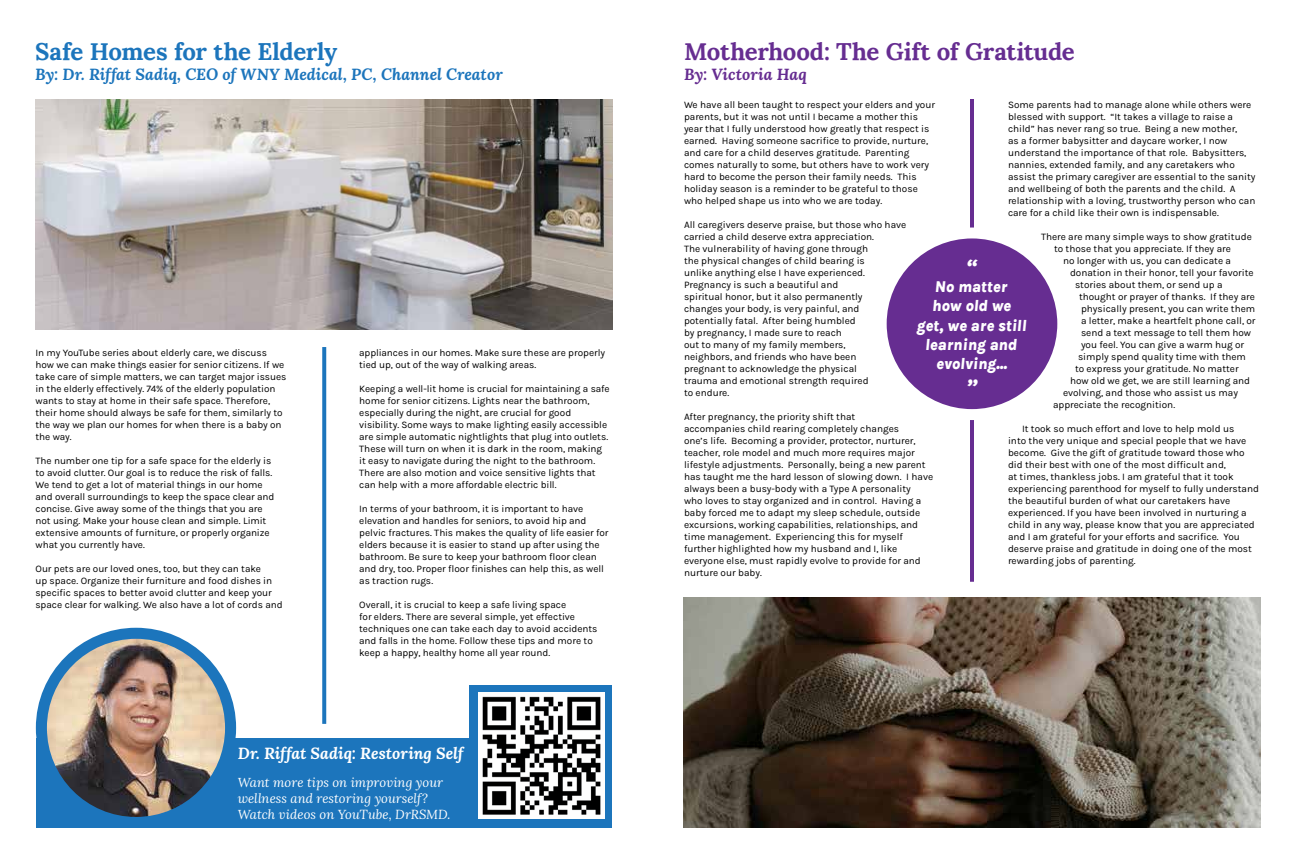
<style>
.page{position:relative;width:1296px;height:864px;background:#fff}
.page>*{position:absolute;margin:0;border:0;box-sizing:border-box;transform-origin:0 0}
.t1{font:700 24px "Lora";letter-spacing:-.015em;color:#662d91}
.t2{font:700 24px "Lora";letter-spacing:-.015em;color:#1c75bc}
.t3{font:italic 800 20px "Karla";color:#fff}
.t4{font:italic 800 16px/19.2px "Karla";color:#fff;text-align:center}
.t5{font:italic 700 16px "Lora";color:#1c75bc}
.t6{font:italic 700 16px "Lora";color:#fff}
.t7{font:italic 700 16px "Lora";letter-spacing:.005em;color:#662d91}
.t8{font:italic 13px/15.6px "Lora";color:#fff}
.t9{font:10px/12px "Karla";color:#000}
</style>
<div class="page">
<svg style="left:322px;top:347px;width:4px;height:377px;background:#297dc0"></svg>
<hr style="left:970px;top:99px;width:4px;height:483px;background:#662d91">
<div style="left:37px;top:739px;width:575px;height:89px;background:#1c75bc"></div>
<img style="left:41px;top:635px;width:190px;height:181px">
<div style="left:36px;top:628px;width:200px;height:200px;border:11px solid #1c75bc;border-radius:50%"></div>
<div style="left:469px;top:685px;width:143px;height:143px;background:#1c75bc"></div>
<img style="left:478px;top:693px;width:126px;height:126px">
<img style="left:36px;top:99px;width:576px;height:230px">
<img style="left:684px;top:597px;width:576px;height:231px">
<div style="left:881px;top:233px;width:182px;height:182px;background:#662d91;border-radius:50%"></div>
<div style="left:876px;top:228px;width:192px;height:192px;border:11px solid #fff;border-radius:50%"></div>
<h1 class="t2" style="left:35px;top:31px;width:304px">Safe Homes for the Elderly</h1>
<h3 class="t5" style="left:35px;top:63px;width:469px">By: Dr. Riffat Sadiq, CEO of WNY Medical, PC, Channel Creator</h3>
<p class="t9" style="left:36px;top:347px;width:253px">In my YouTube series about elderly care, we discuss how we can make things easier for senior citizens. If we take care of simple matters, we can target major issues in the elderly effectively. 74% of the elderly population wants to stay at home in their safe space. Therefore, their home should always be safe for them, similarly to the way we plan our homes for when there is a baby on the way.</p>
<p class="t9" style="left:36px;top:455px;width:240px">The number one tip for a safe space for the elderly is to avoid clutter. Our goal is to reduce the risk of falls.<br>We tend to get a lot of material things in our home and overall surroundings to keep the space clear and concise. Give away some of the things that you are not using. Make your house clean and simple. Limit extensive amounts of furniture, or properly organize what you currently have.</p>
<p class="t9" style="left:36px;top:563px;width:249px">Our pets are our loved ones, too, but they can take<br>up space. Organize their furniture and food dishes in specific spaces to better avoid clutter and keep your space clear for walking. We also have a lot of cords and</p>
<p class="t9" style="left:359px;top:347px;width:248px">appliances in our homes. Make sure these are properly tied up, out of the way of walking areas.</p>
<p class="t9" style="left:359px;top:383px;width:252px">Keeping a well-lit home is crucial for maintaining a safe home for senior citizens. Lights near the bathroom, especially during the night, are crucial for good visibility. Some ways to make lighting easily accessible are simple automatic nightlights that plug into outlets.<br>These will turn on when it is dark in the room, making it easy to navigate during the night to the bathroom.<br>There are also motion and voice sensitive lights that can help with a more affordable electric bill.</p>
<p class="t9" style="left:359px;top:503px;width:251px">In terms of your bathroom, it is important to have elevation and handles for seniors, to avoid hip and pelvic fractures. This makes the quality of life easier for elders because it is easier to stand up after using the bathroom. Be sure to keep your bathroom floor clean and dry, too. Proper floor finishes can help this, as well as traction rugs.</p>
<p class="t9" style="left:359px;top:599px;width:240px">Overall, it is crucial to keep a safe living space<br>for elders. There are several simple, yet effective techniques one can take each day to avoid accidents and falls in the home. Follow these tips and more to keep a happy, healthy home all year round.</p>
<h3 class="t6" style="left:238px;top:742px;width:227px">Dr. Riffat Sadiq: Restoring Self</h3>
<h3 class="t8" style="left:238px;top:775px;width:214px">Want more tips on improving your wellness and restoring yourself?<br>Watch videos on YouTube, DrRSMD.</h3>
<h1 class="t1" style="left:684px;top:31px;width:392px">Motherhood: The Gift of Gratitude</h1>
<h3 class="t7" style="left:684px;top:63px;width:124px">By: Victoria Haq</h3>
<p class="t9" style="left:1008px;top:99px;width:249px">Some parents had to manage alone while others were blessed with support. “It takes a village to raise a child” has never rang so true. Being a new mother,<br>as a former babysitter and daycare worker, I now understand the importance of that role. Babysitters, nannies, extended family, and any caretakers who assist the primary caregiver are essential to the sanity and wellbeing of both the parents and the child. A relationship with a loving, trustworthy person who can care for a child like their own is indispensable.</p>
<p class="t9" style="left:1041px;top:231px;width:212px">There are many simple ways to show gratitude</p>
<p class="t9" style="left:1054px;top:243px;width:178px">to those that you appreciate. If they are</p>
<p class="t9" style="left:1063px;top:255px;width:169px">no longer with us, you can dedicate a</p>
<p class="t9" style="left:1070px;top:267px;width:185px">donation in their honor, tell your favorite</p>
<p class="t9" style="left:1075px;top:279px;width:149px">stories about them, or send up a</p>
<p class="t9" style="left:1079px;top:291px;width:177px">thought or prayer of thanks. If they are</p>
<p class="t9" style="left:1081px;top:303px;width:176px">physically present, you can write them</p>
<p class="t9" style="left:1081px;top:315px;width:176px">a letter, make a heartfelt phone call, or</p>
<p class="t9" style="left:1081px;top:327px;width:172px">send a text message to tell them how</p>
<p class="t9" style="left:1081px;top:339px;width:165px">you feel. You can give a warm hug or</p>
<p class="t9" style="left:1078px;top:351px;width:169px">simply spend quality time with them</p>
<p class="t9" style="left:1075px;top:363px;width:165px">to express your gratitude. No matter</p>
<p class="t9" style="left:1070px;top:375px;width:182px">how old we get, we are still learning and</p>
<p class="t9" style="left:1063px;top:387px;width:176px">evolving, and those who assist us may</p>
<p class="t9" style="left:1053px;top:399px;width:124px">appreciate the recognition.</p>
<p class="t9" style="left:1008px;top:423px;width:252px;text-indent:14px">It took so much effort and love to help mold us<br>into the very unique and special people that we have become. Give the gift of gratitude toward those who did their best with one of the most difficult and,<br>at times, thankless jobs. I am grateful that it took experiencing parenthood for myself to fully understand the beautiful burden of what our caretakers have experienced. If you have been involved in nurturing a child in any way, please know that you are appreciated and I am grateful for your efforts and sacrifice. You deserve praise and gratitude in doing one of the most rewarding jobs of parenting.</p>
<p class="t9" style="left:684px;top:99px;width:253px">We have all been taught to respect your elders and your parents, but it was not until I became a mother this year that I fully understood how greatly that respect is earned. Having someone sacrifice to provide, nurture, and care for a child deserves gratitude. Parenting comes naturally to some, but others have to work very hard to become the person their family needs. This holiday season is a reminder to be grateful to those who helped shape us into who we are today.</p>
<p class="t9" style="left:684px;top:219px;width:224px">All caregivers deserve praise, but those who have carried a child deserve extra appreciation.<br>The vulnerability of having gone through<br>the physical changes of child bearing is<br>unlike anything else I have experienced.<br>Pregnancy is such a beautiful and<br>spiritual honor, but it also permanently<br>changes your body, is very painful, and potentially fatal. After being humbled<br>by pregnancy, I made sure to reach<br>out to many of my family members,<br>neighbors, and friends who have been<br>pregnant to acknowledge the physical<br>trauma and emotional strength required<br>to endure.</p>
<p class="t9" style="left:684px;top:411px;width:251px">After pregnancy, the priority shift that<br>accompanies child rearing completely changes<br>one’s life. Becoming a provider, protector, nurturer, teacher, role model and much more requires major lifestyle adjustments. Personally, being a new parent has taught me the hard lesson of slowing down. I have always been a busy-body with a Type A personality<br>who loves to stay organized and in control. Having a baby forced me to adapt my sleep schedule, outside excursions, working capabilities, relationships, and time management. Experiencing this for myself further highlighted how my husband and I, like everyone else, must rapidly evolve to provide for and nurture our baby.</p>
<h2 class="t3" style="left:966px;top:253px;width:12px">“</h2>
<h3 class="t4" style="left:917px;top:277px;width:111px">No matter<br>how old we get, we are still learning and evolving...</h3>
<h2 class="t3" style="left:966px;top:373px;width:13px">”</h2>
</div>
